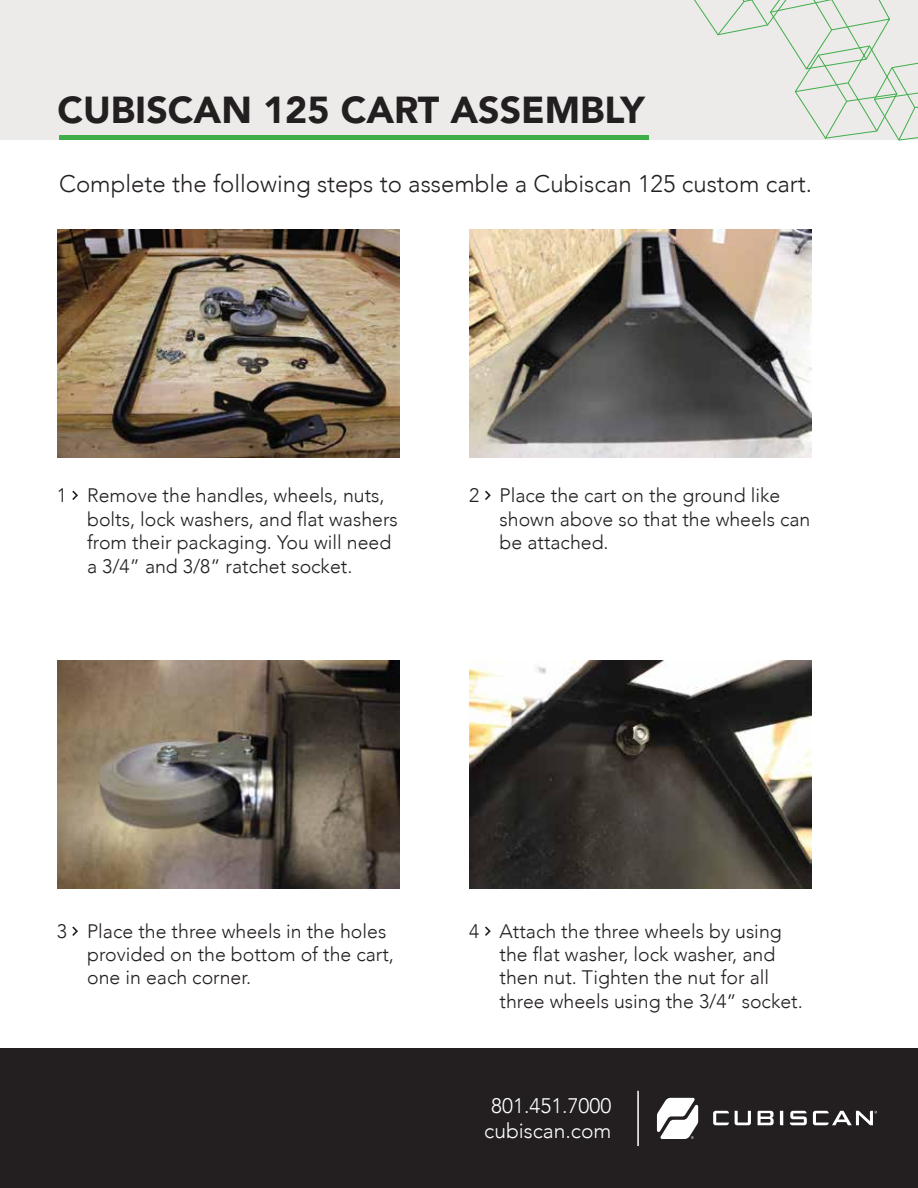
<style>
.page{position:relative;width:918px;height:1188px;background:#edeaea}
.page>*{position:absolute;margin:0;border:0;box-sizing:border-box;transform-origin:0 0}
.t1{font:900 37.5px "Avenir";color:#231f20}
.t2{font:300 24px "Avenir";color:#231f20}
.t3{font:300 21px/25.2px "Avenir";color:#fff;text-align:center}
.t4{font:300 19.5px/23.4px "Avenir";color:#231f20}
</style>
<div class="page">
<div style="left:59px;top:135px;width:590px;height:5px;background:#3fae49"></div>
<div style="left:0;top:140px;width:918px;height:964px;background:#fff"></div>
<div style="left:0;top:1049px;width:918px;height:139px;background:#231f20"></div>
<svg style="left:694px;top:0;width:224px;height:141px"></svg>
<svg style="left:735px;top:1111px;width:16px;height:14px"></svg>
<svg style="left:780px;top:1111px;width:3px;height:14px"></svg>
<svg style="left:713px;top:1111px;width:16px;height:14px"></svg>
<svg style="left:790px;top:1111px;width:17px;height:14px"></svg>
<svg style="left:758px;top:1111px;width:16px;height:14px"></svg>
<svg style="left:813px;top:1111px;width:64px;height:14px"></svg>
<svg style="left:657px;top:1098px;width:41px;height:41px"></svg>
<hr style="left:637px;top:1091px;width:2px;height:55px;background:#fff">
<img style="left:57px;top:229px;width:343px;height:228px">
<img style="left:469px;top:229px;width:342px;height:228px">
<img style="left:57px;top:661px;width:343px;height:228px">
<img style="left:469px;top:661px;width:342px;height:228px">
<svg style="left:72px;top:491px;width:6px;height:9px"></svg>
<svg style="left:485px;top:491px;width:6px;height:9px"></svg>
<svg style="left:485px;top:927px;width:6px;height:9px"></svg>
<svg style="left:72px;top:927px;width:6px;height:9px"></svg>
<h1 class="t1" style="left:57px;top:78px;width:589px">CUBISCAN 125 CART ASSEMBLY</h1>
<p class="t2" style="left:59px;top:170px;width:754px">Complete the following steps to assemble a Cubiscan 125 custom cart.</p>
<p class="t4" style="left:87px;top:484px;width:312px;text-indent:-30px">1 Remove the handles, wheels, nuts, bolts, lock washers, and flat washers from their packaging. You will need a 3/4” and 3/8” ratchet socket.</p>
<p class="t4" style="left:500px;top:484px;width:312px;text-indent:-30px">2 Place the cart on the ground like shown above so that the wheels can be attached.</p>
<p class="t4" style="left:87px;top:919px;width:308px;text-indent:-30px">3 Place the three wheels in the holes provided on the bottom of the cart, one in each corner.</p>
<p class="t4" style="left:500px;top:919px;width:305px;text-indent:-30px">4 Attach the three wheels by using the flat washer, lock washer, and then nut. Tighten the nut for all three wheels using the 3/4” socket.</p>
<p class="t3" style="left:484px;top:1093px;width:129px">801.451.7000 cubiscan.com</p>
</div>
